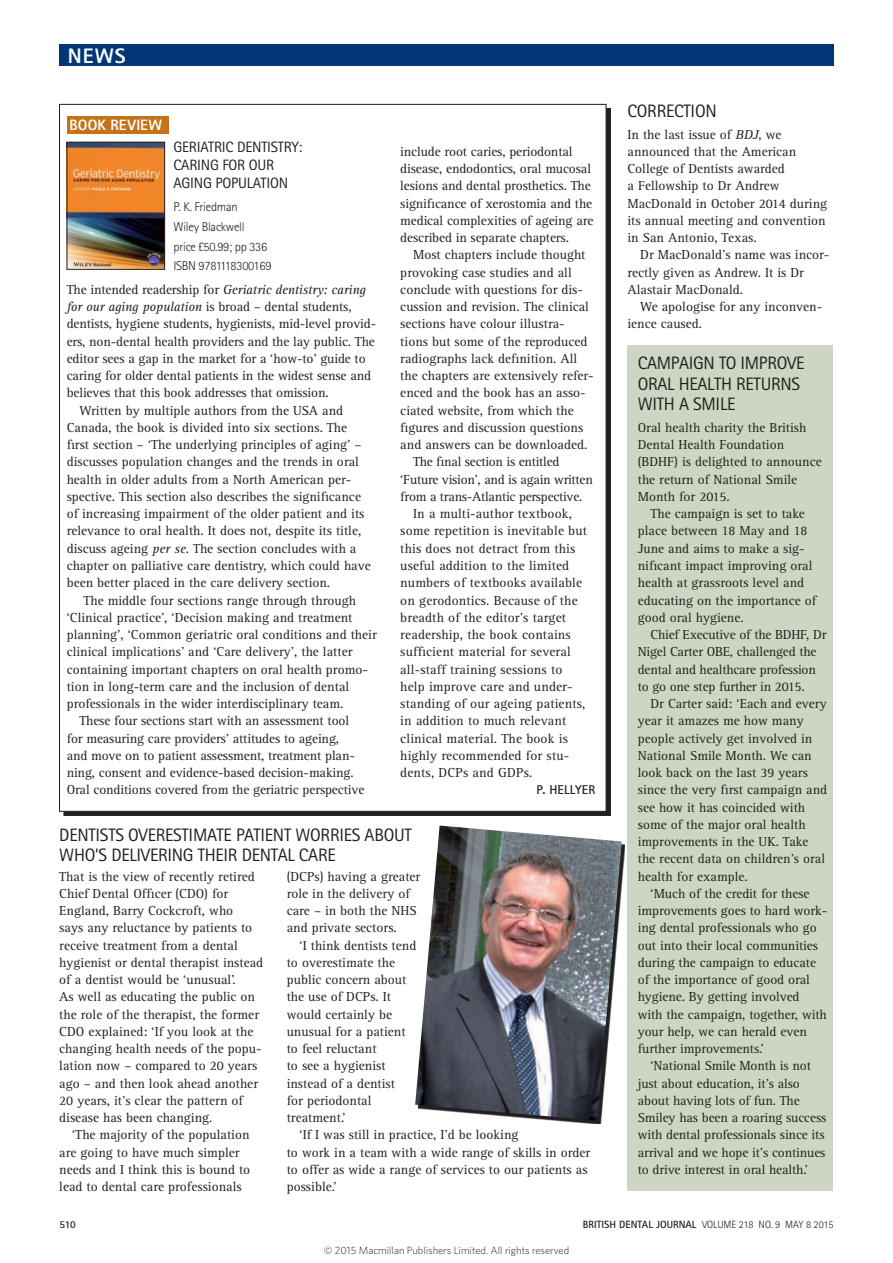
<style>
.page{position:relative;width:893px;height:1263px;background:#fff}
.page>*{position:absolute;margin:0;border:0;box-sizing:border-box;transform-origin:0 0}
.t1{font:800 21px "Rotis Sans Serif Std";color:#fff}
.t2{font:18px/20.2px "Rotis Sans Serif Std";letter-spacing:-.015em;color:#231f20}
.t3{font:15px/18px "Rotis Sans Serif Std";letter-spacing:-.015em;color:#231f20}
.t4{font:800 15px "Rotis Sans Serif Std";letter-spacing:.01em;color:#fff}
.body_fullout{font:13.5px/17.2px "Rotis Serif Std";color:#231f20}
.body_fullout-2{font:13.5px/17.2px "Rotis Serif Std";letter-spacing:-.02em;color:#231f20}
.t5{font:300 12.75px "Rotis Sans Serif Std";letter-spacing:-.02em;color:#231f20}
.body{font:700 12.75px "Rotis Sans Serif Std";letter-spacing:.01em;color:#231f20}
.t6{font:300 10.5px "Whitney";color:#231f20}
.t7{font:300 10.5px "Rotis Sans Serif Std";color:#231f20}
.t8{font:700 10.5px "Rotis Sans Serif Std";color:#231f20}
.s1{font-style:italic}
.s2{font-weight:700}
</style>
<div class="page">
<div style="left:59px;top:104px;width:547px;height:707px;background:#fff;border:1px solid #231f20"></div>
<img style="left:69px;top:144px;width:94px;height:124px">
<div style="left:67px;top:142px;width:98px;height:128px;border:1px solid #231f20"></div>
<div style="left:67px;top:117px;width:102px;height:17px;background:#c57319"></div>
<img style="left:415px;top:825px;width:207px;height:295px">
<div style="left:59px;top:45px;width:774px;height:21px;background:#013775"></div>
<div style="left:627px;top:346px;width:206px;height:845px;background:#cdd6c2"></div>
<p class="t1" style="left:68px;top:42px;width:60px">NEWS</p>
<p class="t4" style="left:69px;top:116px;width:94px">BOOK REVIEW</p>
<p class="t3" style="left:173px;top:137px;width:130px">GERIATRIC DENTISTRY:<br>CARING FOR OUR<br>AGING POPULATION</p>
<p class="t5" style="left:173px;top:200px;width:66px">P. K. Friedman</p>
<p class="t5" style="left:173px;top:219px;width:73px">Wiley Blackwell</p>
<p class="t5" style="left:173px;top:239px;width:95px">price £50.99; pp 336</p>
<p class="t5" style="left:173px;top:259px;width:100px">ISBN 9781118300169</p>
<p class="body_fullout" style="left:67px;top:281px;width:311px">The intended readership for <span class="s1">Geriatric dentistry: caring for our aging population</span> is broad – dental students, dentists, hygiene students, hygienists, mid-level provid&shy;ers, non-dental health providers and the lay public. The editor sees a gap in the market for a ‘how-to’ guide to caring for older dental patients in the widest sense and believes that this book addresses that omission.</p>
<p class="body_fullout" style="left:67px;top:402px;width:306px;text-indent:13px">Written by multiple authors from the USA and Canada, the book is divided into six sections. The first section – ‘The underlying principles of aging’ – discusses population changes and the trends in oral health in older adults from a North American per&shy;spective. This section also describes the significance of increasing impairment of the older patient and its relevance to oral health. It does not, despite its title, discuss ageing <span class="s1">per se</span>. The section concludes with a chapter on palliative care dentistry, which could have been better placed in the care delivery section.</p>
<p class="body_fullout" style="left:67px;top:592px;width:312px;text-indent:17px">The middle four sections range through through ‘Clinical practice’, ‘Decision making and treatment planning’, ‘Common geriatric oral conditions and their clinical implications’ and ‘Care delivery’, the latter containing important chapters on oral health promo&shy;tion in long-term care and the inclusion of dental professionals in the wider interdisciplinary team.</p>
<p class="body_fullout" style="left:67px;top:712px;width:299px;text-indent:13px">These four sections start with an assessment tool for measuring care providers’ attitudes to ageing,<br>and move on to patient assessment, treatment plan&shy;ning, consent and evidence-based decision-making.<br>Oral conditions covered from the geriatric perspective</p>
<p class="body_fullout" style="left:400px;top:143px;width:195px">include root caries, periodontal disease, endodontics, oral mucosal lesions and dental prosthetics. The significance of xerostomia and the medical complexities of ageing are described in separate chapters.</p>
<p class="body_fullout" style="left:400px;top:247px;width:195px;text-indent:13px">Most chapters include thought provoking case studies and all conclude with questions for dis&shy;cussion and revision. The clinical sections have colour illustra&shy;tions but some of the reproduced radiographs lack definition. All the chapters are extensively refer&shy;enced and the book has an asso&shy;ciated website, from which the figures and discussion questions and answers can be downloaded.</p>
<p class="body_fullout-2" style="left:400px;top:454px;width:194px;text-indent:13px">The final section is entitled ‘Future vision’, and is again written from a trans-Atlantic perspective.</p>
<p class="body_fullout" style="left:400px;top:505px;width:188px;text-indent:13px">In a multi-author textbook, some repetition is inevitable but this does not detract from this useful addition to the limited numbers of textbooks available on gerodontics. Because of the breadth of the editor’s target readership, the book contains sufficient material for several all-staff training sessions to help improve care and under&shy;standing of our ageing patients, in addition to much relevant clinical material. The book is highly recommended for stu&shy;dents, DCPs and GDPs.</p>
<p class="body" style="left:537px;top:782px;width:60px">P. HELLYER</p>
<p class="t2" style="left:59px;top:825px;width:354px">DENTISTS OVERESTIMATE PATIENT WORRIES ABOUT<br>WHO’S DELIVERING THEIR DENTAL CARE</p>
<p class="body_fullout" style="left:287px;top:868px;width:135px">(DCPs) having a greater role in the delivery of care – in both the NHS and private sectors.</p>
<p class="body_fullout" style="left:287px;top:937px;width:131px;text-indent:13px">‘I think dentists tend to overestimate the public concern about the use of DCPs. It would certainly be unusual for a patient to feel reluctant<br>to see a hygienist instead of a dentist<br>for periodontal treatment.’</p>
<p class="body_fullout" style="left:287px;top:1126px;width:305px;text-indent:13px">‘If I was still in practice, I’d be looking<br>to work in a team with a wide range of skills in order to offer as wide a range of services to our patients as possible.’</p>
<p class="body_fullout" style="left:59px;top:868px;width:205px">That is the view of recently retired Chief Dental Officer (CDO) for England, Barry Cockcroft, who<br>says any reluctance by patients to receive treatment from a dental hygienist or dental therapist instead of a dentist would be ‘unusual’.</p>
<p class="body_fullout" style="left:59px;top:988px;width:204px">As well as educating the public on the role of the therapist, the former<br>CDO explained: ‘If you look at the changing health needs of the popu&shy;lation now – compared to 20 years ago – and then look ahead another<br>20 years, it’s clear the pattern of disease has been changing.</p>
<p class="body_fullout" style="left:59px;top:1126px;width:192px;text-indent:13px">‘The majority of the population are going to have much simpler needs and I think this is bound to lead to dental care professionals</p>
<p class="t2" style="left:627px;top:100px;width:91px">CORRECTION</p>
<p class="body_fullout" style="left:627px;top:126px;width:201px">In the last issue of <span class="s1">BDJ</span>, we announced that the American<br>College of Dentists awarded<br>a Fellowship to Dr Andrew<br>MacDonald in October 2014 during its annual meeting and convention in San Antonio, Texas.</p>
<p class="body_fullout" style="left:627px;top:247px;width:203px;text-indent:13px">Dr MacDonald’s name was incor&shy;rectly given as Andrew. It is Dr<br>Alastair MacDonald.</p>
<p class="body_fullout" style="left:627px;top:298px;width:196px;text-indent:13px">We apologise for any inconven&shy;ience caused.</p>
<p class="t2" style="left:638px;top:353px;width:168px">CAMPAIGN TO IMPROVE<br>ORAL HEALTH RETURNS<br>WITH A SMILE</p>
<p class="body_fullout" style="left:638px;top:419px;width:185px">Oral health charity the British<br>Dental Health Foundation (BDHF) is delighted to announce the return of National Smile<br>Month for 2015.</p>
<p class="body_fullout" style="left:638px;top:505px;width:180px;text-indent:13px">The campaign is set to take place between 18 May and 18<br>June and aims to make a sig&shy;nificant impact improving oral health at grassroots level and educating on the importance of good oral hygiene.</p>
<p class="body_fullout" style="left:638px;top:626px;width:190px;text-indent:13px">Chief Executive of the BDHF, Dr<br>Nigel Carter OBE, challenged the dental and healthcare profession to go one step further in 2015.</p>
<p class="body_fullout" style="left:638px;top:695px;width:191px;text-indent:13px">Dr Carter said: ‘Each and every year it amazes me how many people actively get involved in<br>National Smile Month. We can look back on the last 39 years since the very first campaign and see how it has coincided with some of the major oral health improvements in the UK. Take the recent data on children’s oral health for example.</p>
<p class="body_fullout" style="left:638px;top:885px;width:191px;text-indent:13px">‘Much of the credit for these improvements goes to hard work&shy;ing dental professionals who go out into their local communities during the campaign to educate of the importance of good oral hygiene. By getting involved with the campaign, together, with your help, we can herald even further improvements.’</p>
<p class="body_fullout" style="left:638px;top:1057px;width:190px;text-indent:13px">‘National Smile Month is not just about education, it’s also about having lots of fun. The<br>Smiley has been a roaring success with dental professionals since its arrival and we hope it’s continues to drive interest in oral health.’</p>
<p class="t8" style="left:60px;top:1217px;width:18px">510</p>
<p class="t7" style="left:583px;top:1218px;width:252px"><span class="s2">BRITISH DENTAL JOURNAL</span> VOLUME 218 NO. 9 MAY 8 2015</p>
<p class="t6" style="left:324px;top:1243px;width:247px">© 2015 Macmillan Publishers Limited. All rights reserved</p>
</div>
